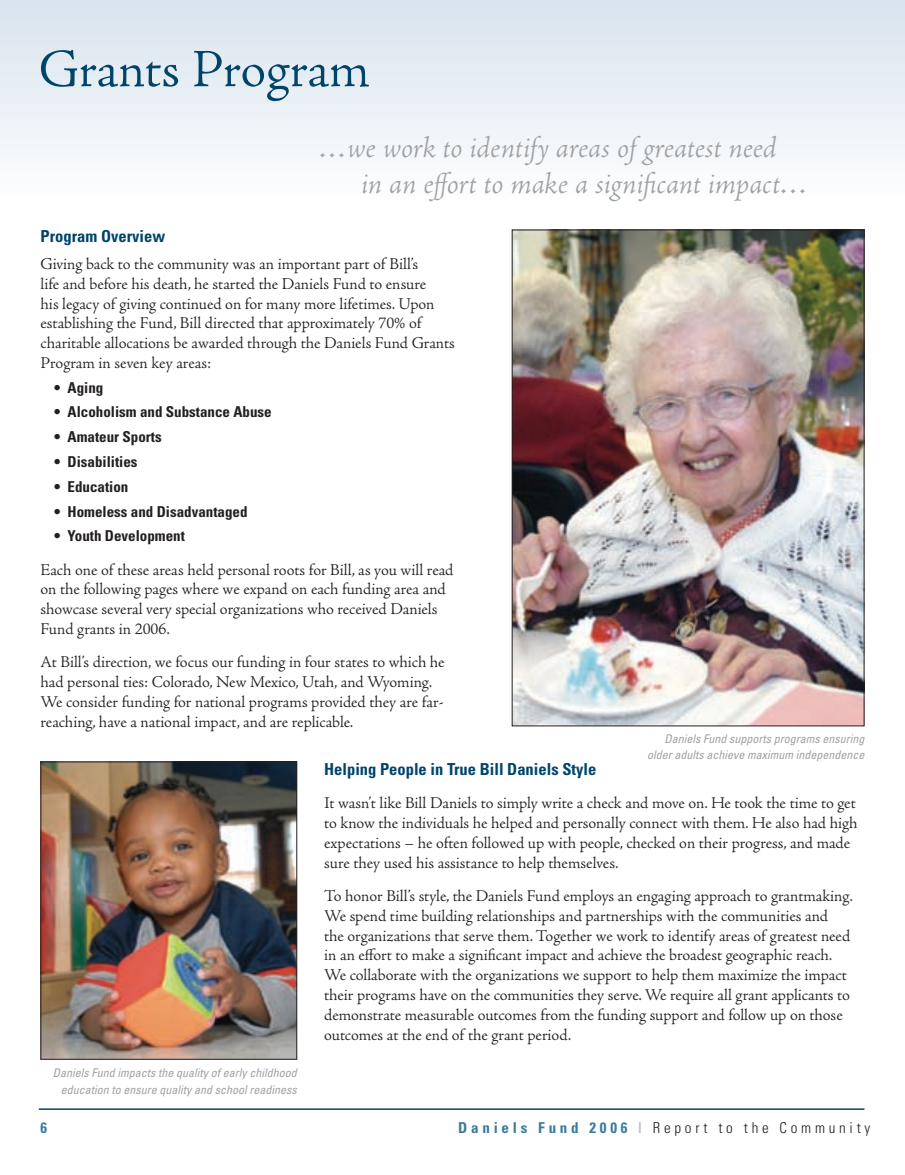
<style>
.page{position:relative;width:905px;height:1175px;background:#fff}
.page>*{position:absolute;margin:0;border:0;box-sizing:border-box;transform-origin:0 0}
.t1{font:300 54px "Adobe Jenson Pro";letter-spacing:-.005em;color:#00446a}
.t2{font:italic 300 30px/36px "Adobe Jenson Pro";letter-spacing:-.005em;color:#a0a1a5}
.t3{font:300 16.5px/19.8px "Adobe Jenson Pro";letter-spacing:-.005em;color:#231f20}
.t4{font:700 condensed 16.5px "Univers";color:#00446a}
.t5{font:700 condensed 15px "Univers";color:#231f20}
.t6{font:300 condensed 15px "Univers";letter-spacing:.25em;color:#231f20}
.t7{font:italic condensed 12px/16.5px "Univers";color:#a0a1a5;text-align:right}
.s1{font-weight:700;color:#397a9d}
.s2{font-weight:700;color:#bcbdc0}
</style>
<div class="page">
<hr style="left:39px;top:1108px;width:825px;height:1px;background:#00446a">
<div style="left:0;top:0;width:904px;height:204px;background:linear-gradient(to bottom,#d8e3ed,#fdfefe)"></div>
<img style="left:514px;top:232px;width:348px;height:492px">
<img style="left:42px;top:763px;width:253px;height:294px">
<div style="left:40px;top:761px;width:257px;height:298px;border:1px solid #231f20"></div>
<h1 class="t1" style="left:39px;top:39px;width:332px">Grants Program</h1>
<h2 class="t2" style="left:361px;top:131px;width:449px;text-indent:-42px">…we work to identify areas of greatest need<br>in an effort to make a significant impact…</h2>
<p class="t4" style="left:40px;top:226px;width:126px">Program Overview</p>
<p class="t3" style="left:40px;top:254px;width:416px">Giving back to the community was an important part of Bill’s<br>life and before his death, he started the Daniels Fund to ensure<br>his legacy of giving continued on for many more lifetimes. Upon establishing the Fund, Bill directed that approximately 70% of charitable allocations be awarded through the Daniels Fund Grants Program in seven key areas:</p>
<p class="t5" style="left:54px;top:378px;width:51px">• Aging</p>
<p class="t5" style="left:54px;top:403px;width:219px">• Alcoholism and Substance Abuse</p>
<p class="t5" style="left:54px;top:428px;width:109px">• Amateur Sports</p>
<p class="t5" style="left:54px;top:452px;width:85px">• Disabilities</p>
<p class="t5" style="left:54px;top:477px;width:76px">• Education</p>
<p class="t5" style="left:54px;top:502px;width:195px">• Homeless and Disadvantaged</p>
<p class="t5" style="left:54px;top:527px;width:132px">• Youth Development</p>
<p class="t3" style="left:40px;top:560px;width:414px">Each one of these areas held personal roots for Bill, as you will read on the following pages where we expand on each funding area and showcase several very special organizations who received Daniels Fund grants in 2006.</p>
<p class="t3" style="left:40px;top:652px;width:405px">At Bill’s direction, we focus our funding in four states to which he had personal ties: Colorado, New Mexico, Utah, and Wyoming.<br>We consider funding for national programs provided they are far&shy;reaching, have a national impact, and are replicable.</p>
<p class="t4" style="left:324px;top:759px;width:273px">Helping People in True Bill Daniels Style</p>
<p class="t7" style="left:647px;top:730px;width:219px">Daniels Fund supports programs ensuring older adults achieve maximum independence</p>
<p class="t7" style="left:53px;top:1064px;width:245px">Daniels Fund impacts the quality of early childhood education to ensure quality and school readiness</p>
<p class="t3" style="left:324px;top:793px;width:534px">It wasn’t like Bill Daniels to simply write a check and move on. He took the time to get to know the individuals he helped and personally connect with them. He also had high expectations – he often followed up with people, checked on their progress, and made sure they used his assistance to help themselves.</p>
<p class="t3" style="left:324px;top:886px;width:530px">To honor Bill’s style, the Daniels Fund employs an engaging approach to grantmaking.<br>We spend time building relationships and partnerships with the communities and<br>the organizations that serve them. Together we work to identify areas of greatest need in an effort to make a significant impact and achieve the broadest geographic reach.<br>We collaborate with the organizations we support to help them maximize the impact their programs have on the communities they serve. We require all grant applicants to demonstrate measurable outcomes from the funding support and follow up on those outcomes at the end of the grant period.</p>
<p class="t6" style="left:458px;top:1118px;width:413px"><span class="s1">Daniels Fund 2006</span> <span class="s2">|</span> Report to the Community</p>
</div>
